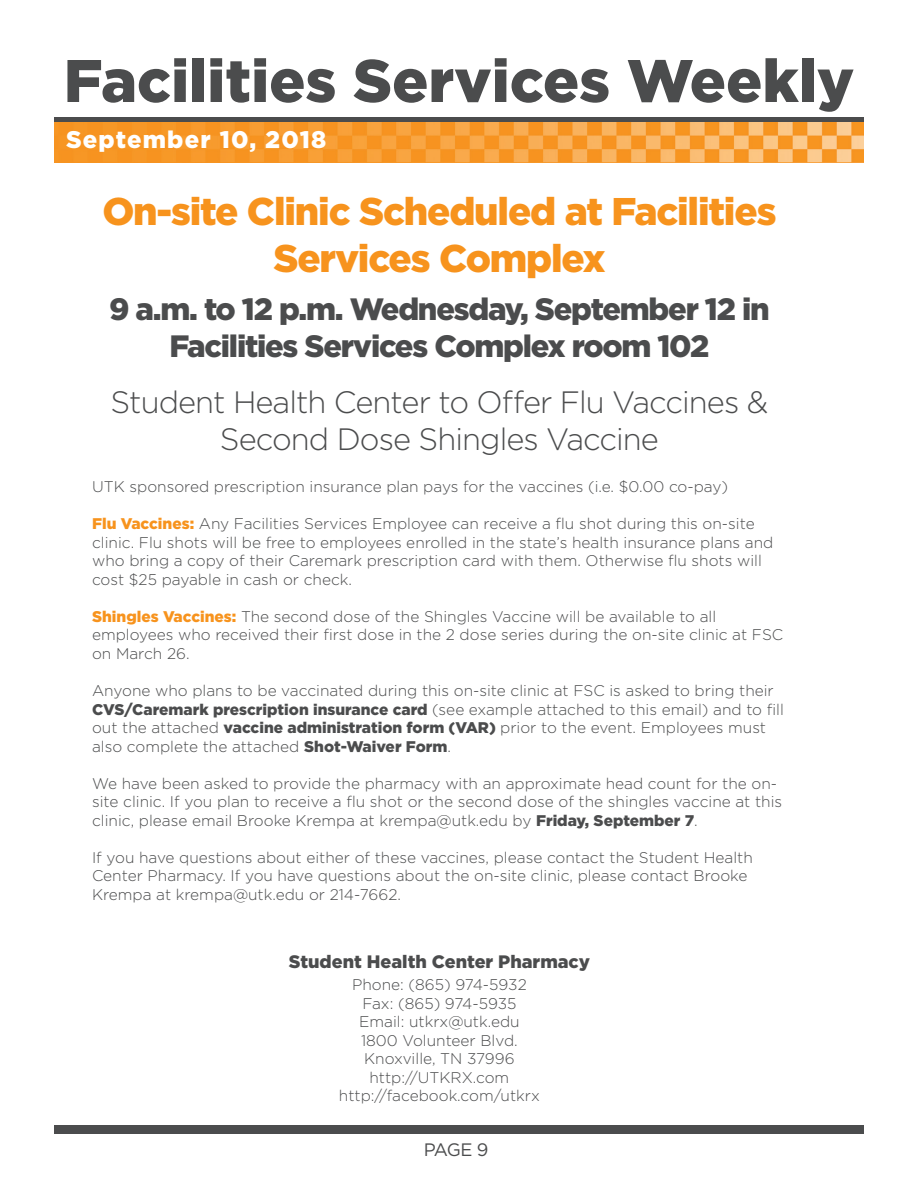
<style>
.page{position:relative;width:918px;height:1188px;background:#fff}
.page>*{position:absolute;margin:0;border:0;box-sizing:border-box;transform-origin:0 0}
.t1{font:900 60px "Gotham";color:#4b4c4d}
.t2{font:900 38.55px/46.3px "Gotham";letter-spacing:-.03em;color:#f7931d;text-align:center}
.t3{font:900 30.9px/37px "Gotham";letter-spacing:-.04em;color:#4b4c4d;text-align:center}
.t4{font:300 30.9px/37px "Gotham";letter-spacing:-.03em;color:#4b4c4d;text-align:center}
.t5{font:900 24px "Gotham";letter-spacing:.05em;color:#fff}
.t6{font:900 18px "Gotham";color:#4b4c4d}
.t7{font:18px "Gotham";color:#4b4c4d}
.t8{font:300 15.45px/18.6px "Gotham";color:#4b4c4d}
.s1{font-weight:900;color:#f7931d}
.s2{font-weight:900}
</style>
<div class="page">
<div style="left:54px;top:1125px;width:810px;height:9px;background:#4b4c4d"></div>
<div style="left:54px;top:117px;width:810px;height:6px;background:#4b4c4d"></div>
<img style="left:54px;top:122px;width:810px;height:40px">
<h1 class="t1" style="left:64px;top:39px;width:792px">Facilities Services Weekly</h1>
<h3 class="t5" style="left:66px;top:123px;width:262px">September 10, 2018</h3>
<h2 class="t2" style="left:102px;top:188px;width:676px">On-site Clinic Scheduled at Facilities<br>Services Complex</h2>
<h3 class="t3" style="left:109px;top:291px;width:662px">9 a.m. to 12 p.m. Wednesday, September 12 in<br>Facilities Services Complex room 102</h3>
<h3 class="t4" style="left:111px;top:383px;width:659px">Student Health Center to Offer Flu Vaccines &amp;<br>Second Dose Shingles Vaccine</h3>
<p class="t8" style="left:92px;top:477px;width:638px">UTK sponsored prescription insurance plan pays for the vaccines (i.e. $0.00 co-pay)</p>
<p class="t8" style="left:92px;top:514px;width:683px"><span class="s1">Flu Vaccines:</span> Any Facilities Services Employee can receive a flu shot during this on-site clinic. Flu shots will be free to employees enrolled in the state’s health insurance plans and who bring a copy of their Caremark prescription card with them. Otherwise flu shots will cost $25 payable in cash or check.</p>
<p class="t8" style="left:92px;top:607px;width:693px"><span class="s1">Shingles Vaccines:</span> The second dose of the Shingles Vaccine will be available to all employees who received their first dose in the 2 dose series during the on-site clinic at FSC on March 26.</p>
<p class="t8" style="left:92px;top:681px;width:693px">Anyone who plans to be vaccinated during this on-site clinic at FSC is asked to bring their <span class="s2">CVS/Caremark prescription insurance card</span> (see example attached to this email) and to fill out the attached <span class="s2">vaccine administration form (VAR)</span> prior to the event. Employees must also complete the attached <span class="s2">Shot-Waiver Form</span>.</p>
<p class="t8" style="left:92px;top:773px;width:692px">We have been asked to provide the pharmacy with an approximate head count for the on&shy;site clinic. If you plan to receive a flu shot or the second dose of the shingles vaccine at this clinic, please email Brooke Krempa at krempa@utk.edu by <span class="s2">Friday, September 7</span>.</p>
<p class="t8" style="left:92px;top:848px;width:662px">If you have questions about either of these vaccines, please contact the Student Health<br>Center Pharmacy. If you have questions about the on-site clinic, please contact Brooke<br>Krempa at krempa@utk.edu or 214-7662.</p>
<p class="t6" style="left:289px;top:949px;width:303px">Student Health Center Pharmacy</p>
<p class="t8" style="left:339px;top:975px;width:202px;text-align:center">Phone: (865) 974-5932<br>Fax: (865) 974-5935<br>Email: utkrx@utk.edu<br>1800 Volunteer Blvd.<br>Knoxville, TN 37996 http://UTKRX.com http://facebook.com/utkrx</p>
<p class="t7" style="left:424px;top:1138px;width:66px">PAGE 9</p>
</div>
